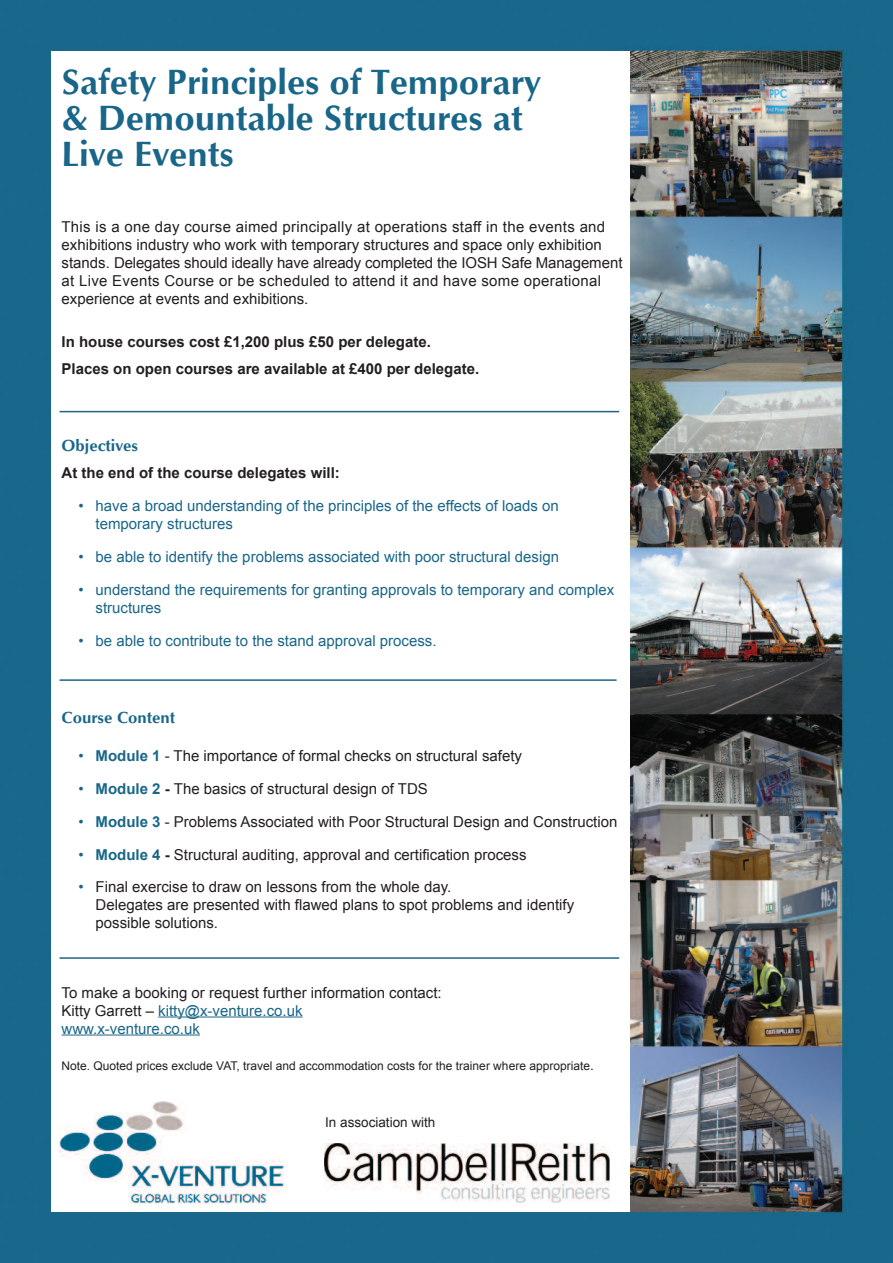
<style>
.page{position:relative;width:893px;height:1263px;background:#fff}
.page>*{position:absolute;margin:0;border:0;box-sizing:border-box;transform-origin:0 0}
.t1{font:700 36px/36px "Optimum";color:#196689}
.t2{font:700 16.5px "Optimum";color:#196689}
.t3{font:15px/18px "Arial";color:#231f20}
.t4{font:15px/18px "Arial";color:#196689}
.t5{font:700 15px/26.5px "Arial";color:#231f20}
.t6{font:13.5px "Arial";color:#231f20}
.t7{font:12px "Arial";color:#231f20}
.s1{color:#196689}
.s2{font-weight:700;color:#196689}
.s3{font-weight:700}
.s4{font-size:13.5px}
</style>
<div class="page">
<img style="left:0;top:0;width:893px;height:1263px">
<div style="left:51px;top:51px;width:578px;height:1161px;background:#fff"></div>
<hr style="left:158px;top:1016px;width:145px;height:1px;background:#196689">
<hr style="left:62px;top:1034px;width:138px;height:1px;background:#196689">
<img style="left:60px;top:1101px;width:224px;height:103px">
<hr style="left:60px;top:679px;width:557px;height:2px;background:#196689">
<hr style="left:60px;top:411px;width:559px;height:1px;background:#196689">
<hr style="left:60px;top:957px;width:559px;height:2px;background:#196689">
<img style="left:325px;top:1144px;width:285px;height:59px">
<h1 class="t1" style="left:62px;top:67px;width:481px">Safety Principles of Temporary &amp; Demountable Structures at<br>Live Events</h1>
<p class="t3" style="left:62px;top:218px;width:562px">This is a one day course aimed principally at operations staff in the events and exhibitions industry who work with temporary structures and space only exhibition stands. Delegates should ideally have already completed the IOSH Safe Management at Live Events Course or be scheduled to attend it and have some operational experience at events and exhibitions.</p>
<p class="t5" style="left:62px;top:329px;width:419px">In house courses cost £1,200 plus £50 per delegate.<br>Places on open courses are available at £400 per delegate.</p>
<p class="t2" style="left:62px;top:439px;width:78px">Objectives</p>
<p class="t5" style="left:62px;top:460px;width:280px">At the end of the course delegates will:</p>
<p class="t4" style="left:96px;top:497px;width:465px;text-indent:-17px">• have a broad understanding of the principles of the effects of loads on temporary structures</p>
<p class="t4" style="left:79px;top:548px;width:482px">• be able to identify the problems associated with poor structural design</p>
<p class="t4" style="left:96px;top:581px;width:520px;text-indent:-17px">• understand the requirements for granting approvals to temporary and complex structures</p>
<p class="t4" style="left:79px;top:631px;width:360px">• be able to contribute to the stand approval process.</p>
<p class="t2" style="left:62px;top:711px;width:115px">Course Content</p>
<p class="t3" style="left:79px;top:746px;width:445px"><span class="s1">•</span> <span class="s2">Module 1</span> - The importance of formal checks on structural safety</p>
<p class="t3" style="left:79px;top:780px;width:351px"><span class="s1">•</span> <span class="s2">Module 2</span> <span class="s3">-</span> The basics of structural design of TDS</p>
<p class="t3" style="left:79px;top:812px;width:540px"><span class="s1">•</span> <span class="s2">Module 3</span> - Problems Associated with Poor Structural Design and Construction</p>
<p class="t3" style="left:79px;top:845px;width:450px"><span class="s1">•</span> <span class="s2">Module 4</span> <span class="s3">-</span> Structural auditing, approval and certification process</p>
<p class="t3" style="left:96px;top:878px;width:480px;text-indent:-17px"><span class="s1">•</span> Final exercise to draw on lessons from the whole day.<br>Delegates are presented with flawed plans to spot problems and identify possible solutions.</p>
<p class="t3" style="left:62px;top:983px;width:382px">To make a booking or request further information contact:<br>Kitty Garrett – <span class="s1">kitty@x-venture.co.uk www.x-venture.co.uk</span></p>
<p class="t7" style="left:62px;top:1059px;width:534px">Note. Quoted prices exclude VAT, travel and accommodation costs for the trainer where appropriate<span class="s4">.</span></p>
<p class="t6" style="left:325px;top:1115px;width:112px">In association with</p>
</div>
